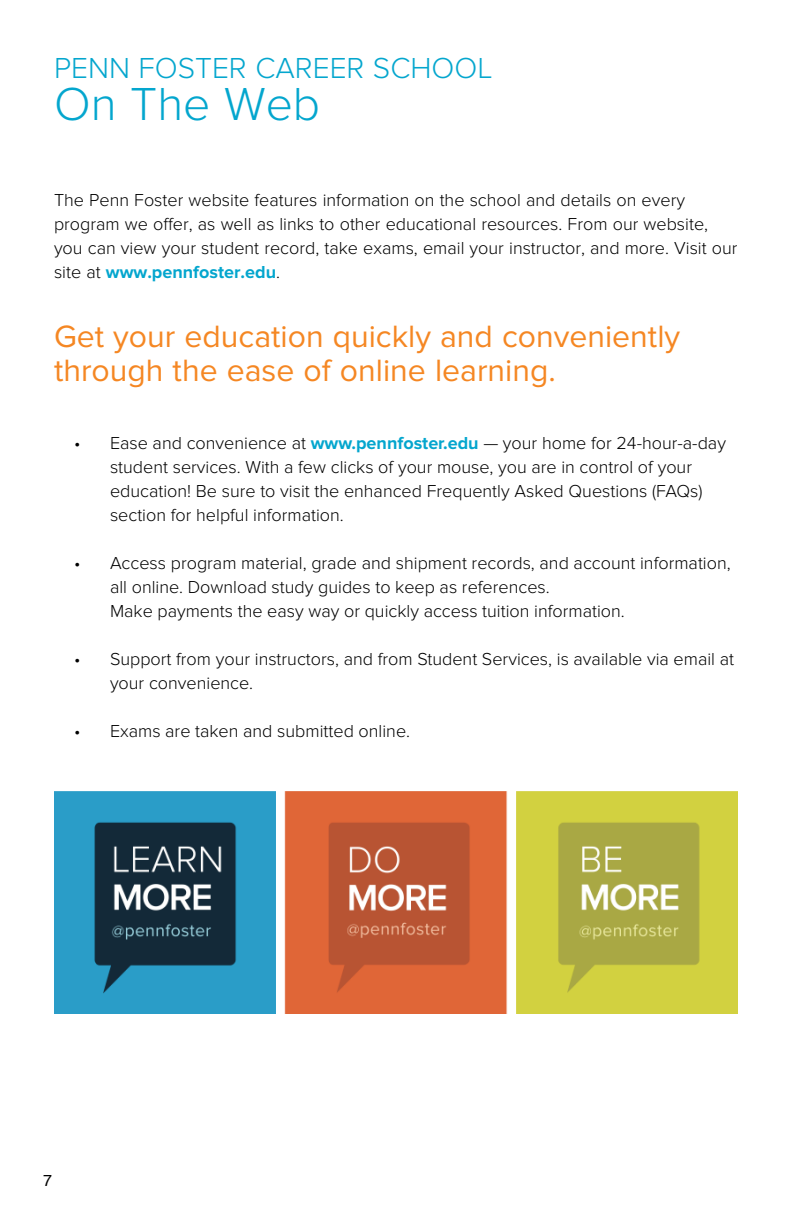
<style>
.page{position:relative;width:792px;height:1224px;background:#fff}
.page>*{position:absolute;margin:0;border:0;box-sizing:border-box;transform-origin:0 0}
.t1{font:300 48px "Proxima Nova";color:#04a6ce}
.t2{font:32px/34.4px "Proxima Nova";color:#f58723}
.t3{font:300 30px "Proxima Nova";color:#04a6ce}
.t4{font:300 18px/24px "Proxima Nova";color:#000}
.t5{font:16px "Helvetica";color:#000}
.s1{font-weight:700;color:#04a6ce}
</style>
<div class="page">
<img style="left:54px;top:792px;width:684px;height:222px">
<h3 class="t3" style="left:54px;top:50px;width:440px">PENN FOSTER CAREER SCHOOL</h3>
<h1 class="t1" style="left:54px;top:76px;width:268px">On The Web</h1>
<p class="t4" style="left:54px;top:189px;width:685px">The Penn Foster website features information on the school and details on every program we offer, as well as links to other educational resources. From our website, you can view your student record, take exams, email your instructor, and more. Visit our site at <span class="s1">www.pennfoster.edu</span>.</p>
<h2 class="t2" style="left:54px;top:319px;width:628px">Get your education quickly and conveniently through the ease of online learning.</h2>
<p class="t4" style="left:110px;top:431px;width:618px;text-indent:-36px">• Ease and convenience at <span class="s1">www.pennfoster.edu</span> — your home for 24-hour-a-day student services. With a few clicks of your mouse, you are in control of your education! Be sure to visit the enhanced Frequently Asked Questions (FAQs) section for helpful information.</p>
<p class="t4" style="left:110px;top:551px;width:622px;text-indent:-36px">• Access program material, grade and shipment records, and account information, all online. Download study guides to keep as references.<br>Make payments the easy way or quickly access tuition information.</p>
<p class="t4" style="left:110px;top:647px;width:626px;text-indent:-36px">• Support from your instructors, and from Student Services, is available via email at your convenience.</p>
<p class="t4" style="left:74px;top:719px;width:338px">• Exams are taken and submitted online.</p>
<p class="t5" style="left:43px;top:1168px;width:10px">7</p>
</div>
